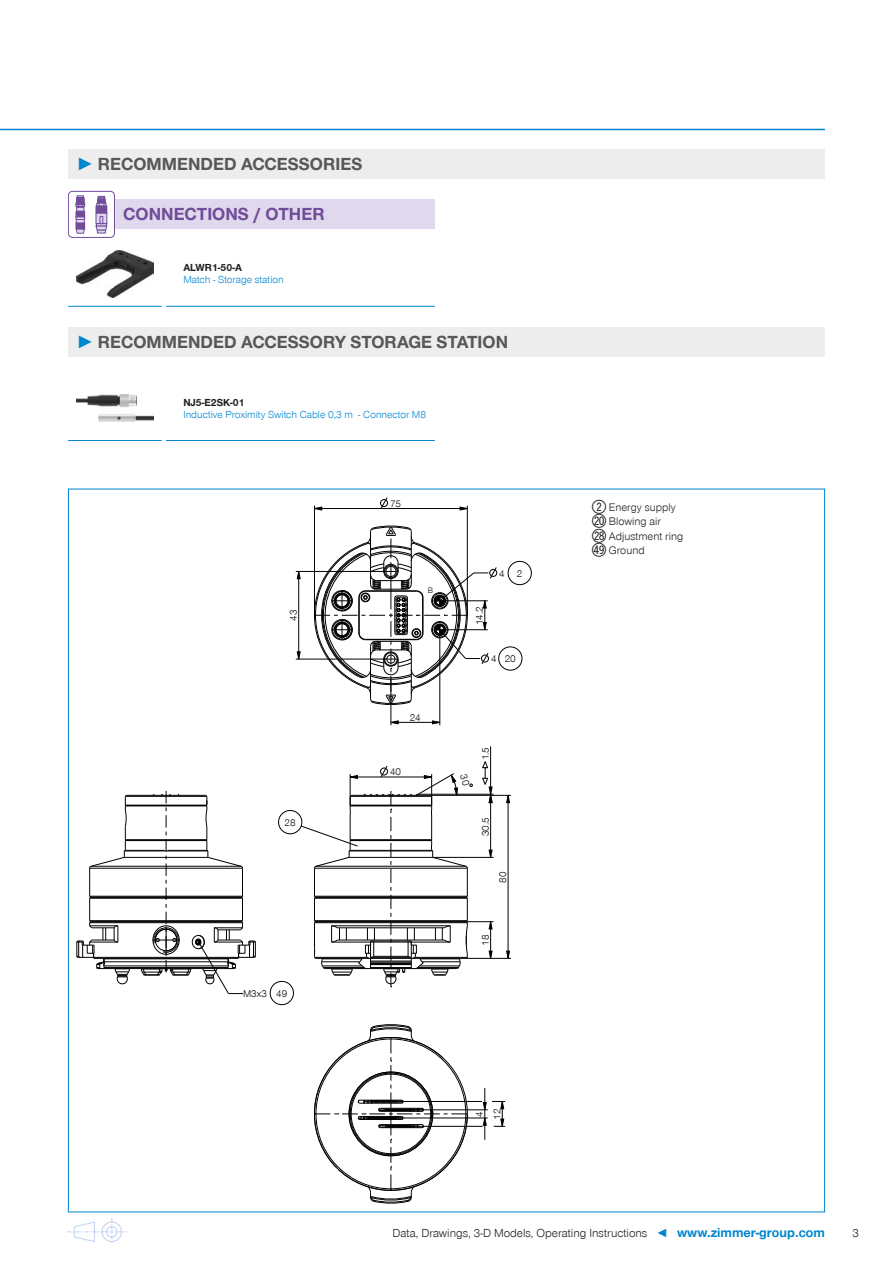
<style>
.page{position:relative;width:893px;height:1263px;background:#fff}
.page>*{position:absolute;margin:0;border:0;box-sizing:border-box;transform-origin:0 0}
.t1{font:700 18px "Zimmer Group Sans Global";color:#575756}
.t2{font:700 18px "Zimmer Group Sans Global";color:#704c99}
.t3{font:300 12px "Zimmer Group Sans Global";color:#1d1d1b}
.t4{font:300 11.25px/14.5px "Zimmer Group Sans Global";color:#1d1d1b}
.t5{font:300 10.5px "Zimmer Group Sans Global";color:#0086ce}
.t6{font:700 10.5px "Zimmer Group Sans Global";color:#1d1d1b}
.t7{font:300 10.2px/17.4px "Zimmer Group Sans Global";color:#020203}
.t8{font:300 8.1px "Zimmer Group Sans Global";color:#020203}
.s1{font-family:"Zimmer Group Sans";color:#0086ce}
.s2{font-family:"Sommer Double Digits";font-weight:400;font-size:18px}
.s3{color:#0086ce}
.s4{font-weight:700;font-size:13.5px;color:#0086ce}
</style>
<div class="page">
<img style="left:68px;top:1218px;width:60px;height:25px">
<hr style="left:0;top:129px;width:825px;height:1px;background:#0086ce">
<svg style="left:68px;top:488px;width:757px;height:725px"></svg>
<div style="left:68px;top:149px;width:757px;height:30px;background:#ededed"></div>
<div style="left:68px;top:327px;width:757px;height:30px;background:#ededed"></div>
<div style="left:68px;top:199px;width:367px;height:30px;background:#e0d9ed"></div>
<img style="left:77px;top:250px;width:76px;height:48px">
<div style="left:68px;top:191px;width:46px;height:46px;background:#fff;border-radius:4px"></div>
<div style="left:68px;top:191px;width:47px;height:47px;border:1px solid #704c99;border-radius:4px"></div>
<div style="left:96px;top:206px;width:11px;height:7px;background:#704c99"></div>
<div style="left:96px;top:213px;width:11px;height:11px;background:#e0d9ed"></div>
<div style="left:96px;top:213px;width:11px;height:11px;border:1px solid #704c99"></div>
<svg style="left:96px;top:216px;width:11px;height:17px"></svg>
<div style="left:76px;top:223px;width:9px;height:6px;background:#704c99"></div>
<svg style="left:76px;top:229px;width:9px;height:4px"></svg>
<svg style="left:76px;top:196px;width:9px;height:27px"></svg>
<svg style="left:97px;top:196px;width:9px;height:10px"></svg>
<hr style="left:68px;top:306px;width:94px;height:1px;background:#0086ce">
<hr style="left:166px;top:306px;width:269px;height:1px;background:#0086ce">
<img style="left:77px;top:394px;width:76px;height:28px">
<hr style="left:68px;top:440px;width:94px;height:1px;background:#0086ce">
<hr style="left:166px;top:440px;width:269px;height:1px;background:#0086ce">
<svg style="left:301px;top:761px;width:192px;height:226px"></svg>
<h1 class="t1" style="left:77px;top:153px;width:287px"><span class="s1">►</span> RECOMMENDED ACCESSORIES</h1>
<h1 class="t2" style="left:123px;top:204px;width:203px">CONNECTIONS / OTHER</h1>
<p class="t6" style="left:183px;top:262px;width:60px">ALWR1-50-A</p>
<p class="t5" style="left:183px;top:274px;width:102px">Match - Storage station</p>
<h1 class="t1" style="left:77px;top:331px;width:433px"><span class="s1">►</span> RECOMMENDED ACCESSORY STORAGE STATION</h1>
<p class="t6" style="left:183px;top:396px;width:63px">NJ5-E2SK-01</p>
<p class="t5" style="left:183px;top:408px;width:244px">Inductive Proximity Switch Cable 0,3 m - Connector M8</p>
<p class="t7" style="left:390px;top:494px;width:13px">75</p>
<p class="t8" style="left:428px;top:585px;width:7px">B</p>
<p class="t7" style="left:285px;top:621px;width:13px;rotate:-90deg">43</p>
<p class="t7" style="left:471px;top:625px;width:20px;rotate:-90deg">14.2</p>
<p class="t7" style="left:499px;top:564px;width:7px">4</p>
<p class="t7" style="left:517px;top:564px;width:7px">2</p>
<p class="t7" style="left:491px;top:650px;width:7px">4</p>
<p class="t7" style="left:505px;top:650px;width:13px">20</p>
<p class="t7" style="left:410px;top:708px;width:13px">24</p>
<p class="t7" style="left:285px;top:813px;width:13px">28</p>
<p class="t7" style="left:243px;top:985px;width:46px">M3x3 49</p>
<p class="t7" style="left:390px;top:763px;width:13px">40</p>
<p class="t7" style="left:477px;top:760px;width:15px;rotate:-90deg">1.5</p>
<p class="t7" style="left:477px;top:836px;width:20px;rotate:-90deg">30.5</p>
<p class="t7" style="left:494px;top:882px;width:13px;rotate:-90deg">80</p>
<p class="t7" style="left:477px;top:946px;width:13px;rotate:-90deg">18</p>
<p class="t4" style="left:592px;top:500px;width:93px"><span class="s2">2</span> Energy supply<br><span class="s2">CL</span> Blowing air<br><span class="s2">CT</span> Adjustment ring<br><span class="s2">EU</span> Ground</p>
<p class="t7" style="left:471px;top:1119px;width:13px;rotate:-90deg">4<br>12</p>
<p class="t3" style="left:392px;top:1226px;width:434px">Data, Drawings, 3-D Models, Operating Instructions <span class="s3">◄</span> <span class="s4">www.zimmer-group.com</span></p>
<p class="t3" style="left:852px;top:1226px;width:8px">3</p>
</div>
